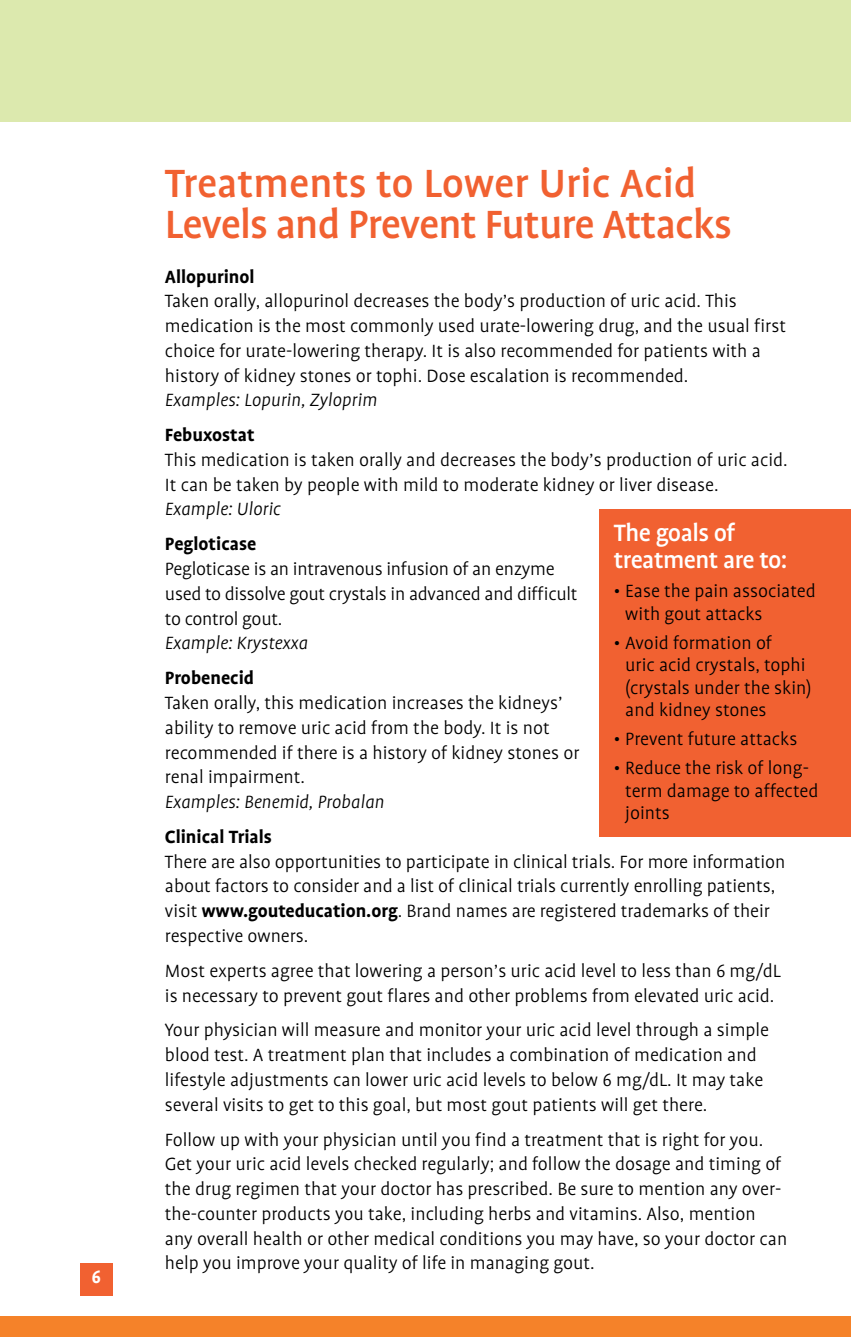
<style>
.page{position:relative;width:851px;height:1337px;background:#fff}
.page>*{position:absolute;margin:0;border:0;box-sizing:border-box;transform-origin:0 0}
.t1{font:500 45px/40.5px "Profile";letter-spacing:-.02em;color:#f16131}
.t2{font:500 27px/27px "Profile";letter-spacing:-.02em;color:#fff}
.t3{font:300 20.25px/24.8px "Profile";color:#000}
.t4{font:italic 300 20.25px "Profile";color:#000}
.t5{font:700 20.25px "Profile";color:#000}
.t6{font:700 20.25px "Profile";color:#fff}
.s1{font-weight:700}
</style>
<div class="page">
<div style="left:0;top:0;width:850px;height:122px;background:#dce9ae"></div>
<div style="left:0;top:1316px;width:850px;height:20px;background:#f58229"></div>
<div style="left:80px;top:1262px;width:32px;height:33px;background:#f16131"></div>
<div style="left:599px;top:509px;width:251px;height:327px;background:#f16131"></div>
<p class="t6" style="left:91px;top:1265px;width:11px">6</p>
<h1 class="t1" style="left:165px;top:163px;width:568px">Treatments to Lower Uric Acid<br>Levels and Prevent Future Attacks</h1>
<p class="t5" style="left:165px;top:265px;width:91px">Allopurinol</p>
<p class="t3" style="left:165px;top:289px;width:622px">Taken orally, allopurinol decreases the body’s production of uric acid. This medication is the most commonly used urate-lowering drug, and the usual first choice for urate-lowering therapy. It is also recommended for patients with a history of kidney stones or tophi. Dose escalation is recommended.</p>
<p class="t4" style="left:165px;top:390px;width:214px">Examples: Lopurin, Zyloprim</p>
<p class="t5" style="left:165px;top:424px;width:91px">Febuxostat</p>
<p class="t3" style="left:165px;top:447px;width:624px">This medication is taken orally and decreases the body’s production of uric acid.<br>It can be taken by people with mild to moderate kidney or liver disease.</p>
<p class="t4" style="left:165px;top:499px;width:117px">Example: Uloric</p>
<p class="t5" style="left:165px;top:533px;width:93px">Pegloticase</p>
<p class="t3" style="left:165px;top:557px;width:414px">Pegloticase is an intravenous infusion of an enzyme used to dissolve gout crystals in advanced and difficult to control gout.</p>
<p class="t4" style="left:165px;top:633px;width:145px">Example: Krystexxa</p>
<p class="t5" style="left:165px;top:667px;width:91px">Probenecid</p>
<p class="t3" style="left:165px;top:690px;width:416px">Taken orally, this medication increases the kidneys’ ability to remove uric acid from the body. It is not recommended if there is a history of kidney stones or renal impairment.</p>
<p class="t4" style="left:165px;top:791px;width:221px">Examples: Benemid, Probalan</p>
<p class="t5" style="left:165px;top:826px;width:109px">Clinical Trials</p>
<p class="t3" style="left:165px;top:849px;width:622px">There are also opportunities to participate in clinical trials. For more information about factors to consider and a list of clinical trials currently enrolling patients, visit <span class="s1">www.gouteducation.org</span>. Brand names are registered trademarks of their respective owners.</p>
<p class="t3" style="left:165px;top:958px;width:617px">Most experts agree that lowering a person’s uric acid level to less than 6 mg/dL is necessary to prevent gout flares and other problems from elevated uric acid.</p>
<p class="t3" style="left:165px;top:1018px;width:605px">Your physician will measure and monitor your uric acid level through a simple blood test. A treatment plan that includes a combination of medication and lifestyle adjustments can lower uric acid levels to below 6 mg/dL. It may take several visits to get to this goal, but most gout patients will get there.</p>
<p class="t3" style="left:165px;top:1127px;width:624px">Follow up with your physician until you find a treatment that is right for you.<br>Get your uric acid levels checked regularly; and follow the dosage and timing of the drug regimen that your doctor has prescribed. Be sure to mention any over&shy;the-counter products you take, including herbs and vitamins. Also, mention any overall health or other medical conditions you may have, so your doctor can help you improve your quality of life in managing gout.</p>
<h2 class="t2" style="left:614px;top:519px;width:175px">The goals of treatment are to:</h2>
<p class="t3" style="left:625px;top:580px;width:192px;line-height:22.5px;text-indent:-11px">• Ease the pain associated with gout attacks</p>
<p class="t3" style="left:625px;top:631px;width:188px;line-height:22.5px;text-indent:-11px">• Avoid formation of<br>uric acid crystals, tophi (crystals under the skin) and kidney stones</p>
<p class="t3" style="left:614px;top:726px;width:185px">• Prevent future attacks</p>
<p class="t3" style="left:625px;top:756px;width:195px;line-height:22.5px;text-indent:-11px">• Reduce the risk of long&shy;term damage to affected joints</p>
</div>
